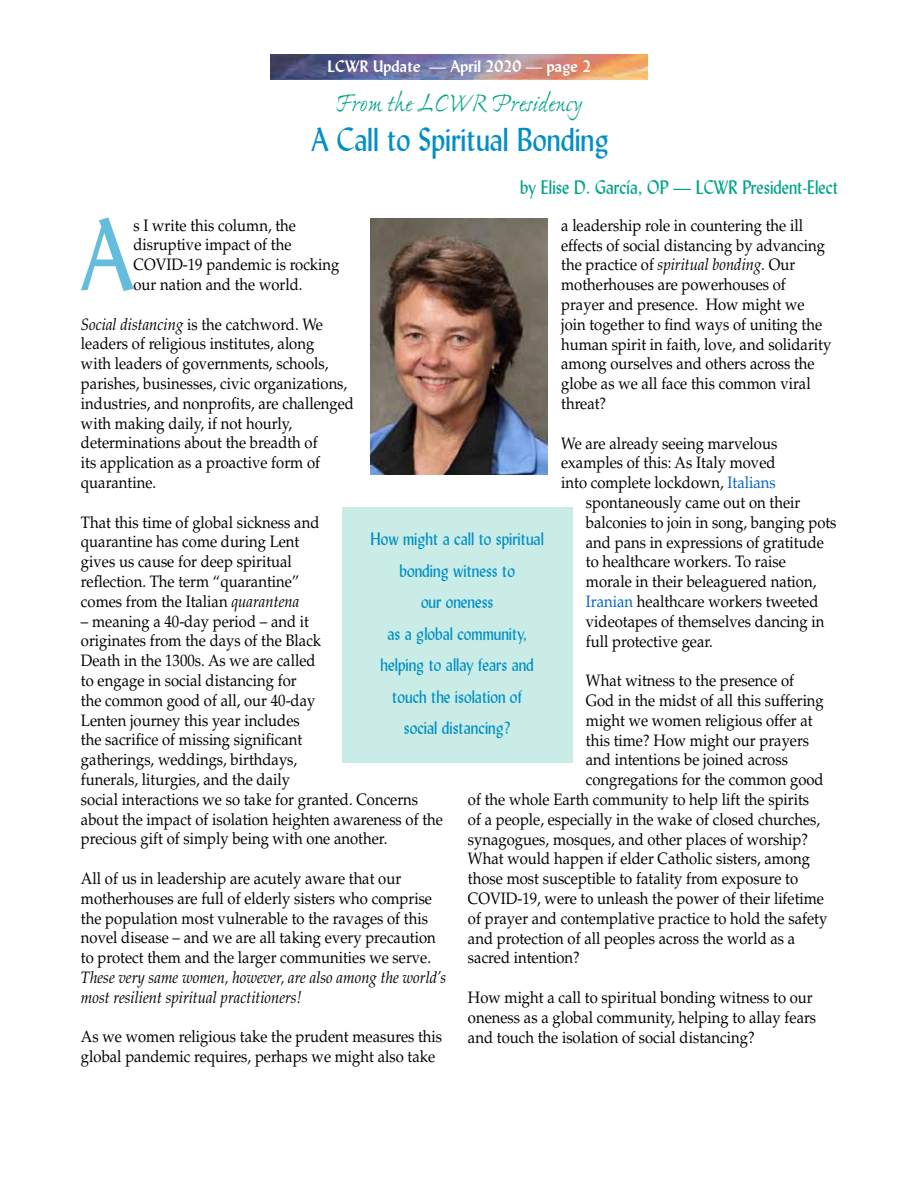
<style>
.page{position:relative;width:918px;height:1188px;background:#fff}
.page>*{position:absolute;margin:0;border:0;box-sizing:border-box;transform-origin:0 0}
.t1{font:100.35px "Lydian BT";color:#66bcdc;scale:.9 1}
.t2{font:33px "Lydian BT";color:#008fc5;scale:.9 1}
.t3{font:27px "Ex Ponto Pro";color:#00a389}
.t4{font:19.5px "Lydian BT";color:#00a389;scale:.9 1}
.t5{font:18px/31.5px "Lydian BT";color:#008fc5;text-align:center;scale:.9 1}
.t6{font:16.5px/19.8px "Palatino LT Std";color:#000;scale:.9 1}
.t7{font:italic 16.5px/19.8px "Palatino LT Std";color:#000;scale:.9 1}
.t8{font:700 16.5px "Lydian BT";color:#fff}
.s1{font-style:italic}
.s2{color:#0563c1}
</style>
<div class="page">
<img style="left:271px;top:54px;width:377px;height:26px">
<div style="left:342px;top:507px;width:230px;height:256px;background:#c9ece6"></div>
<img style="left:370px;top:219px;width:178px;height:256px">
<p class="t8" style="left:328px;top:56px;width:266px">LCWR Update — April 2020 — page 2</p>
<h3 class="t3" style="left:335px;top:86px;width:249px">From the LCWR Presidency</h3>
<h2 class="t2" style="left:312px;top:119px;width:332px">A Call to Spiritual Bonding</h2>
<p class="t4" style="left:520px;top:175px;width:355px">by Elise D. García, OP — LCWR President-Elect</p>
<h1 class="t1" style="left:81px;top:193px;width:60px">A</h1>
<p class="t6" style="left:134px;top:215px;width:230px">s I write this column, the disruptive impact of the<br>COVID-19 pandemic is rocking our nation and the world.</p>
<p class="t6" style="left:81px;top:314px;width:305px"><span class="s1">Social distancing</span> is the catchword. We leaders of religious institutes, along<br>with leaders of governments, schools, parishes, businesses, civic organizations, industries, and nonprofits, are challenged with making daily, if not hourly, determinations about the breadth of<br>its application as a proactive form of quarantine.</p>
<p class="t6" style="left:81px;top:512px;width:266px">That this time of global sickness and quarantine has come during Lent gives us cause for deep spiritual reflection. The term “quarantine” comes from the Italian <span class="s1">quarantena</span></p>
<p class="t6" style="left:81px;top:611px;width:404px">– meaning a 40-day period – and it<br>originates from the days of the Black<br>Death in the 1300s. As we are called<br>to engage in social distancing for<br>the common good of all, our 40-day<br>Lenten journey this year includes<br>the sacrifice of missing significant<br>gatherings, weddings, birthdays,<br>funerals, liturgies, and the daily<br>social interactions we so take for granted. Concerns about the impact of isolation heighten awareness of the precious gift of simply being with one another.</p>
<p class="t6" style="left:81px;top:869px;width:396px">All of us in leadership are acutely aware that our motherhouses are full of elderly sisters who comprise the population most vulnerable to the ravages of this novel disease – and we are all taking every precaution to protect them and the larger communities we serve.</p>
<p class="t7" style="left:81px;top:968px;width:407px">These very same women, however, are also among the world’s most resilient spiritual practitioners!</p>
<p class="t6" style="left:81px;top:1027px;width:403px">As we women religious take the prudent measures this global pandemic requires, perhaps we might also take</p>
<p class="t6" style="left:561px;top:216px;width:302px">a leadership role in countering the ill effects of social distancing by advancing the practice of <span class="s1">spiritual bonding.</span> Our motherhouses are powerhouses of prayer and presence. How might we join together to find ways of uniting the human spirit in faith, love, and solidarity among ourselves and others across the globe as we all face this common viral threat?</p>
<p class="t6" style="left:561px;top:433px;width:242px">We are already seeing marvelous</p>
<p class="t6" style="left:561px;top:453px;width:240px">examples of this: As Italy moved</p>
<p class="t6" style="left:561px;top:473px;width:240px">into complete lockdown, <span class="s2">Italians</span></p>
<p class="t6" style="left:586px;top:493px;width:240px">spontaneously came out on their</p>
<p class="t6" style="left:586px;top:513px;width:280px">balconies to join in song, banging pots</p>
<p class="t6" style="left:586px;top:532px;width:266px">and pans in expressions of gratitude</p>
<p class="t6" style="left:586px;top:552px;width:224px">to healthcare workers. To raise</p>
<p class="t6" style="left:586px;top:572px;width:258px">morale in their beleaguered nation,</p>
<p class="t6" style="left:586px;top:592px;width:260px"><span class="s2">Iranian</span> healthcare workers tweeted</p>
<p class="t6" style="left:586px;top:612px;width:267px">videotapes of themselves dancing in</p>
<p class="t6" style="left:586px;top:631px;width:143px">full protective gear.</p>
<p class="t6" style="left:586px;top:671px;width:233px">What witness to the presence of</p>
<p class="t6" style="left:586px;top:691px;width:266px">God in the midst of all this suffering</p>
<p class="t6" style="left:586px;top:711px;width:254px">might we women religious offer at</p>
<p class="t6" style="left:586px;top:730px;width:250px">this time? How might our prayers</p>
<p class="t6" style="left:586px;top:750px;width:226px">and intentions be joined across</p>
<p class="t6" style="left:586px;top:770px;width:266px">congregations for the common good</p>
<p class="t6" style="left:468px;top:790px;width:381px">of the whole Earth community to help lift the spirits</p>
<p class="t6" style="left:468px;top:810px;width:393px">of a people, especially in the wake of closed churches,</p>
<p class="t6" style="left:468px;top:829px;width:379px">synagogues, mosques, and other places of worship?</p>
<p class="t6" style="left:468px;top:849px;width:382px">What would happen if elder Catholic sisters, among</p>
<p class="t6" style="left:468px;top:869px;width:368px">those most susceptible to fatality from exposure to</p>
<p class="t6" style="left:468px;top:889px;width:397px">COVID-19, were to unleash the power of their lifetime</p>
<p class="t6" style="left:468px;top:909px;width:401px">of prayer and contemplative practice to hold the safety</p>
<p class="t6" style="left:468px;top:928px;width:365px">and protection of all peoples across the world as a</p>
<p class="t6" style="left:468px;top:948px;width:126px">sacred intention?</p>
<p class="t6" style="left:468px;top:988px;width:388px">How might a call to spiritual bonding witness to our oneness as a global community, helping to allay fears and touch the isolation of social distancing?</p>
<p class="t5" style="left:371px;top:523px;width:194px">How might a call to spiritual bonding witness to<br>our oneness<br>as a global community, helping to allay fears and touch the isolation of<br>social distancing?</p>
</div>
